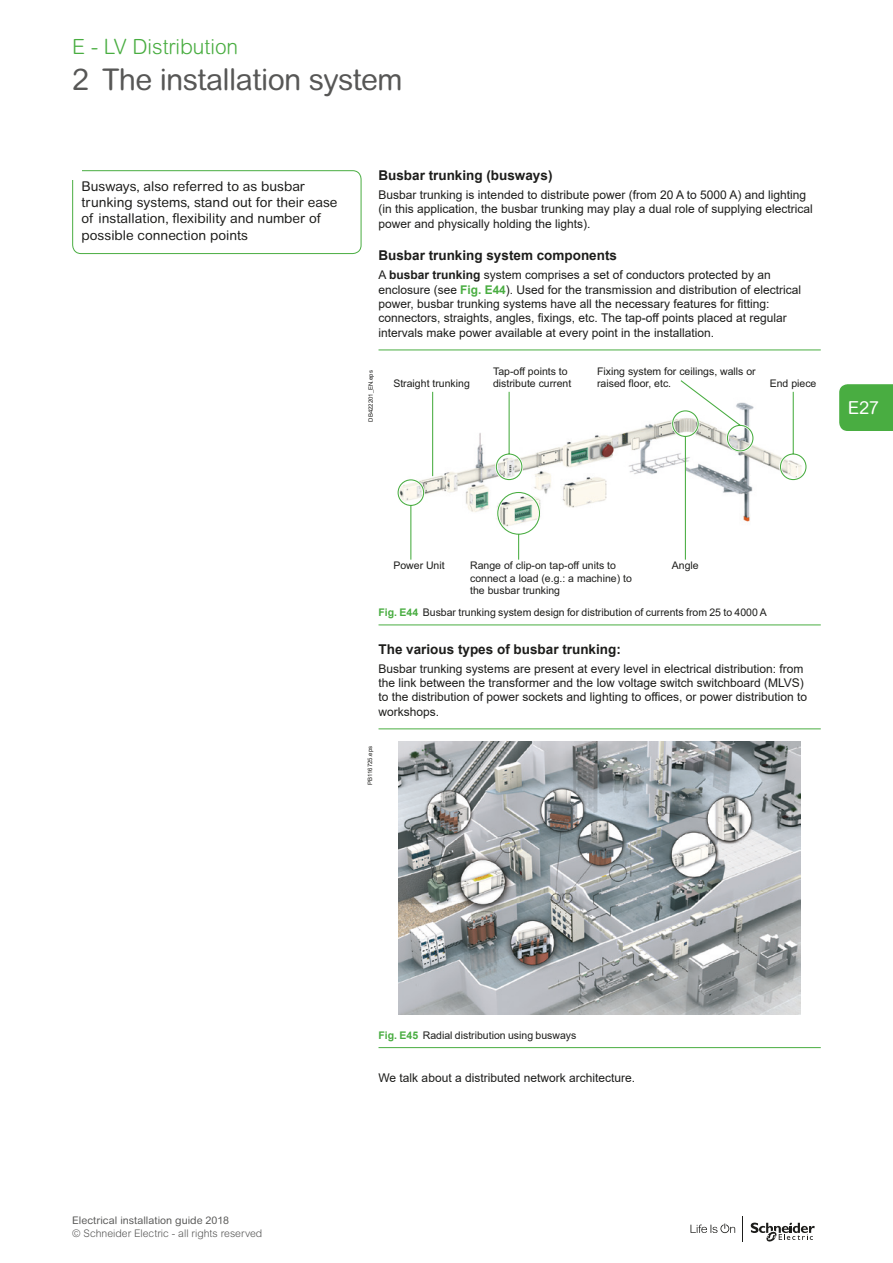
<style>
.page{position:relative;width:893px;height:1263px;background:#fff}
.page>*{position:absolute;margin:0;border:0;box-sizing:border-box;transform-origin:0 0}
.t1{font:30px "Arial Rounded MT Pro";letter-spacing:-.02em;color:#575756}
.t2{font:300 21px "Arial Rounded MT Pro";color:#49ad41}
.t3{font:18px "Arial Rounded MT Pro";color:#fff}
.t4{font:13.5px/16.2px "Arial Rounded MT Pro";color:#1d1d1b}
.t5{font:700 13.5px "Arial";color:#1d1d1b}
.t6{font:12px/14.4px "Arial";color:#1d1d1b}
.t7{font:10.5px/12.6px "Arial";color:#1d1d1b}
.t8{font:300 10.5px "Arial Rounded MT Pro";color:#575756}
.t9{font:10.5px "Arial Rounded MT Pro";color:#575756}
.t10{font:6px "Arial";color:#1d1d1b}
.s1{font-weight:700}
.s2{font-weight:700;color:#49ad41}
</style>
<div class="page">
<svg style="left:690px;top:1223px;width:45px;height:10px"></svg>
<svg style="left:751px;top:1222px;width:64px;height:20px"></svg>
<div style="left:839px;top:384px;width:54px;height:47px;background:#49ad41"></div>
<hr style="left:379px;top:350px;width:442px;height:1px;background:#49ad41">
<hr style="left:379px;top:624px;width:442px;height:1px;background:#49ad41">
<img style="left:425px;top:391px;width:354px;height:128px">
<svg style="left:397px;top:479px;width:28px;height:81px"></svg>
<div style="left:671px;top:410px;width:28px;height:28px;border:3px solid #fff;border-radius:50%"></div>
<svg style="left:495px;top:391px;width:28px;height:90px"></svg>
<svg style="left:779px;top:391px;width:28px;height:90px"></svg>
<svg style="left:672px;top:380px;width:82px;height:180px"></svg>
<hr style="left:432px;top:392px;width:1px;height:84px;background:#49ad41">
<div style="left:496px;top:491px;width:45px;height:44px;border:3px solid #fff;border-radius:50%"></div>
<svg style="left:497px;top:491px;width:43px;height:69px"></svg>
<hr style="left:379px;top:728px;width:442px;height:1px;background:#49ad41">
<hr style="left:379px;top:1047px;width:442px;height:1px;background:#49ad41">
<img style="left:399px;top:742px;width:401px;height:272px">
<div style="left:72px;top:170px;width:289px;height:84px;border:1px solid #49ad41;border-radius:9px"></div>
<div style="left:72px;top:170px;width:10px;height:10px;background:#fff"></div>
<h2 class="t2" style="left:72px;top:34px;width:167px">E - LV Distribution</h2>
<h1 class="t1" style="left:72px;top:62px;width:332px">2 The installation system</h1>
<p class="t4" style="left:82px;top:179px;width:257px">Busways, also referred to as busbar trunking systems, stand out for their ease of installation, flexibility and number of possible connection points</p>
<p class="t5" style="left:378px;top:166px;width:176px">Busbar trunking (busways)</p>
<p class="t6" style="left:379px;top:187px;width:436px">Busbar trunking is intended to distribute power (from 20 A to 5000 A) and lighting (in this application, the busbar trunking may play a dual role of supplying electrical power and physically holding the lights).</p>
<p class="t5" style="left:378px;top:246px;width:240px">Busbar trunking system components</p>
<p class="t6" style="left:378px;top:268px;width:424px">A <span class="s1">busbar trunking</span> system comprises a set of conductors protected by an enclosure (see <span class="s2">Fig. E44</span>). Used for the transmission and distribution of electrical power, busbar trunking systems have all the necessary features for fitting: connectors, straights, angles, fixings, etc. The tap-off points placed at regular intervals make power available at every point in the installation.</p>
<p class="t10" style="left:367px;top:422px;width:53px;rotate:-90deg">DB422201_EN.eps</p>
<p class="t7" style="left:493px;top:365px;width:80px">Tap-off points to distribute current</p>
<p class="t7" style="left:597px;top:365px;width:160px">Fixing system for ceilings, walls or</p>
<p class="t7" style="left:393px;top:377px;width:78px">Straight trunking</p>
<p class="t7" style="left:597px;top:377px;width:76px">raised floor, etc.</p>
<p class="t7" style="left:770px;top:377px;width:48px">End piece</p>
<h3 class="t3" style="left:848px;top:397px;width:33px">E27</h3>
<p class="t7" style="left:470px;top:559px;width:163px">Range of clip-on tap-off units to connect a load (e.g.: a machine) to the busbar trunking</p>
<p class="t7" style="left:393px;top:559px;width:53px">Power Unit</p>
<p class="t7" style="left:672px;top:559px;width:28px">Angle</p>
<p class="t7" style="left:379px;top:606px;width:390px"><span class="s2">Fig. E44</span> Busbar trunking system design for distribution of currents from 25 to 4000 A</p>
<p class="t5" style="left:379px;top:639px;width:244px">The various types of busbar trunking:</p>
<p class="t6" style="left:379px;top:661px;width:430px">Busbar trunking systems are present at every level in electrical distribution: from the link between the transformer and the low voltage switch switchboard (MLVS) to the distribution of power sockets and lighting to offices, or power distribution to workshops.</p>
<p class="t10" style="left:366px;top:785px;width:40px;rotate:-90deg">PB116725.eps</p>
<p class="t9" style="left:72px;top:1214px;width:158px">Electrical installation guide 2018</p>
<p class="t8" style="left:72px;top:1227px;width:192px">© Schneider Electric - all rights reserved</p>
<p class="t7" style="left:379px;top:1029px;width:199px"><span class="s2">Fig. E45</span> Radial distribution using busways</p>
<p class="t6" style="left:379px;top:1070px;width:258px">We talk about a distributed network architecture.</p>
</div>
